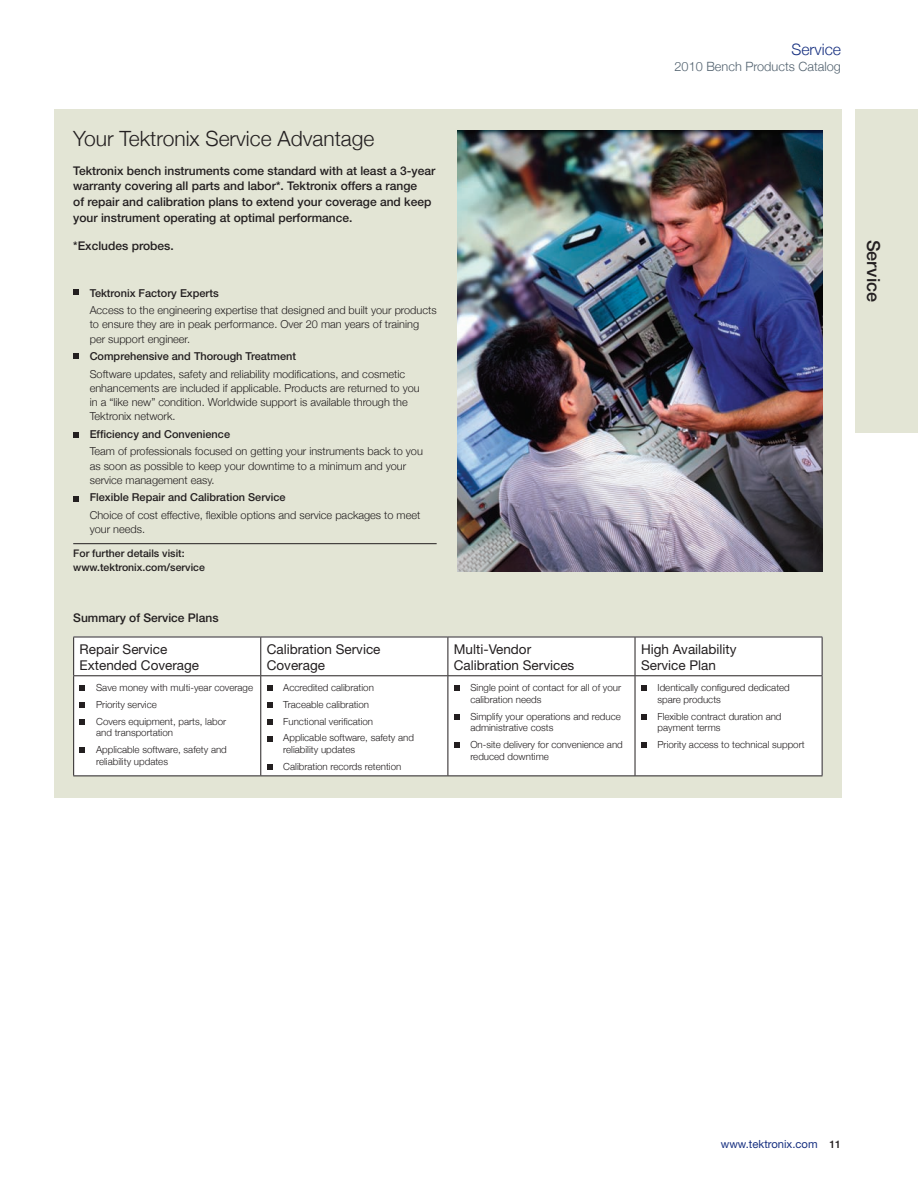
<style>
.page{position:relative;width:918px;height:1188px;background:#fff}
.page>*{position:absolute;margin:0;border:0;box-sizing:border-box;transform-origin:0 0}
.t1{font:300 21px "Helvetica Neue";color:#231f20}
.t2{font:500 18px "Helvetica Neue";color:#231f20}
.t3{font:300 15.75px "Helvetica Neue";color:#183181}
.t4{font:13.5px/16.2px "Helvetica Neue";color:#231f20}
.t5{font:300 12.75px "Helvetica Neue";color:#52626f}
.t6{font:500 12px/15.8px "Helvetica Neue";color:#231f20}
.t7{font:11.25px "Helvetica Neue";color:#183181}
.t8{font:300 10.95px/14.2px "Helvetica Neue";color:#231f20}
.t9{font:500 10.95px "Helvetica Neue";color:#231f20}
.t10{font:500 10.5px/13.5px "Helvetica Neue";color:#231f20}
.t11{font:300 9.75px/16.8px "Helvetica Neue";color:#231f20}
.s1{font-weight:500;font-size:10.5px;color:#231f20}
</style>
<div class="page">
<div style="left:54px;top:109px;width:787px;height:688px;background:#e3e5d5"></div>
<img style="left:458px;top:131px;width:365px;height:440px">
<hr style="left:73px;top:543px;width:364px;height:1px;background:#231f20">
<svg style="left:73px;top:290px;width:6px;height:5px"></svg>
<svg style="left:73px;top:353px;width:6px;height:6px"></svg>
<svg style="left:73px;top:432px;width:6px;height:6px"></svg>
<svg style="left:73px;top:496px;width:6px;height:5px"></svg>
<div style="left:73px;top:637px;width:750px;height:139px;background:#fff"></div>
<hr style="left:73px;top:637px;width:188px;height:1px;background:#231f20">
<hr style="left:73px;top:637px;width:1px;height:38px;background:#231f20">
<hr style="left:261px;top:637px;width:187px;height:1px;background:#231f20">
<hr style="left:260px;top:637px;width:1px;height:38px;background:#231f20">
<hr style="left:448px;top:637px;width:187px;height:1px;background:#231f20">
<hr style="left:448px;top:637px;width:1px;height:38px;background:#231f20">
<hr style="left:635px;top:637px;width:188px;height:1px;background:#231f20">
<hr style="left:635px;top:637px;width:1px;height:38px;background:#231f20">
<hr style="left:822px;top:637px;width:1px;height:38px;background:#231f20">
<hr style="left:73px;top:675px;width:188px;height:1px;background:#231f20">
<hr style="left:73px;top:676px;width:1px;height:100px;background:#231f20">
<hr style="left:261px;top:675px;width:187px;height:1px;background:#231f20">
<hr style="left:260px;top:676px;width:1px;height:100px;background:#231f20">
<hr style="left:448px;top:675px;width:187px;height:1px;background:#231f20">
<hr style="left:448px;top:676px;width:1px;height:100px;background:#231f20">
<hr style="left:635px;top:675px;width:188px;height:1px;background:#231f20">
<hr style="left:635px;top:676px;width:1px;height:100px;background:#231f20">
<hr style="left:822px;top:676px;width:1px;height:100px;background:#231f20">
<hr style="left:73px;top:776px;width:188px;height:1px;background:#231f20">
<hr style="left:261px;top:776px;width:187px;height:1px;background:#231f20">
<hr style="left:448px;top:776px;width:187px;height:1px;background:#231f20">
<hr style="left:635px;top:776px;width:188px;height:1px;background:#231f20">
<svg style="left:80px;top:686px;width:5px;height:5px"></svg>
<svg style="left:80px;top:702px;width:5px;height:6px"></svg>
<svg style="left:80px;top:719px;width:5px;height:6px"></svg>
<svg style="left:80px;top:748px;width:5px;height:5px"></svg>
<svg style="left:267px;top:686px;width:5px;height:5px"></svg>
<svg style="left:267px;top:702px;width:5px;height:6px"></svg>
<svg style="left:267px;top:719px;width:5px;height:6px"></svg>
<svg style="left:267px;top:736px;width:5px;height:5px"></svg>
<svg style="left:267px;top:764px;width:5px;height:6px"></svg>
<svg style="left:454px;top:686px;width:6px;height:5px"></svg>
<svg style="left:454px;top:714px;width:6px;height:6px"></svg>
<svg style="left:454px;top:742px;width:6px;height:6px"></svg>
<svg style="left:641px;top:686px;width:6px;height:5px"></svg>
<svg style="left:641px;top:714px;width:6px;height:6px"></svg>
<svg style="left:641px;top:742px;width:6px;height:6px"></svg>
<div style="left:855px;top:109px;width:63px;height:323px;background:#e3e5d5"></div>
<h1 class="t1" style="left:73px;top:126px;width:303px">Your Tektronix Service Advantage</h1>
<p class="t6" style="left:73px;top:162px;width:364px">Tektronix bench instruments come standard with at least a 3-year warranty covering all parts and labor*. Tektronix offers a range<br>of repair and calibration plans to extend your coverage and keep your instrument operating at optimal performance.</p>
<p class="t6" style="left:73px;top:238px;width:102px">*Excludes probes.</p>
<p class="t9" style="left:90px;top:286px;width:131px">Tektronix Factory Experts</p>
<p class="t8" style="left:90px;top:303px;width:348px">Access to the engineering expertise that designed and built your products to ensure they are in peak performance. Over 20 man years of training per support engineer.</p>
<p class="t9" style="left:90px;top:350px;width:208px">Comprehensive and Thorough Treatment</p>
<p class="t8" style="left:90px;top:366px;width:332px">Software updates, safety and reliability modifications, and cosmetic enhancements are included if applicable. Products are returned to you in a “like new” condition. Worldwide support is available through the Tektronix network.</p>
<p class="t9" style="left:90px;top:427px;width:142px">Efficiency and Convenience</p>
<p class="t8" style="left:90px;top:444px;width:335px">Team of professionals focused on getting your instruments back to you as soon as possible to keep your downtime to a minimum and your service management easy.</p>
<p class="t9" style="left:90px;top:491px;width:197px">Flexible Repair and Calibration Service</p>
<p class="t8" style="left:90px;top:508px;width:332px">Choice of cost effective, flexible options and service packages to meet your needs.</p>
<p class="t10" style="left:73px;top:547px;width:133px">For further details visit: www.tektronix.com/service</p>
<h3 class="t3" style="left:791px;top:40px;width:51px">Service</h3>
<p class="t5" style="left:675px;top:58px;width:168px">2010 Bench Products Catalog</p>
<p class="t6" style="left:73px;top:610px;width:147px">Summary of Service Plans</p>
<p class="t4" style="left:80px;top:641px;width:121px">Repair Service<br>Extended Coverage</p>
<p class="t4" style="left:267px;top:641px;width:115px">Calibration Service<br>Coverage</p>
<p class="t4" style="left:454px;top:641px;width:122px">Multi-Vendor<br>Calibration Services</p>
<p class="t4" style="left:641px;top:641px;width:97px">High Availability<br>Service Plan</p>
<p class="t11" style="left:96px;top:679px;width:158px">Save money with multi-year coverage<br>Priority service<br>Covers equipment, parts, labor</p>
<p class="t11" style="left:96px;top:724px;width:132px">and transportation<br>Applicable software, safety and</p>
<p class="t11" style="left:96px;top:753px;width:73px">reliability updates</p>
<p class="t11" style="left:470px;top:682px;width:152px;line-height:11.7px">Single point of contact for all of your calibration needs</p>
<p class="t11" style="left:470px;top:710px;width:152px;line-height:11.7px">Simplify your operations and reduce administrative costs</p>
<p class="t11" style="left:470px;top:739px;width:154px;line-height:11.7px">On-site delivery for convenience and reduced downtime</p>
<p class="t11" style="left:658px;top:682px;width:134px;line-height:11.7px">Identically configured dedicated spare products</p>
<p class="t11" style="left:658px;top:710px;width:126px;line-height:11.7px">Flexible contract duration and payment terms</p>
<p class="t11" style="left:658px;top:736px;width:149px">Priority access to technical support</p>
<p class="t11" style="left:283px;top:679px;width:132px">Accredited calibration<br>Traceable calibration<br>Functional verification<br>Applicable software, safety and</p>
<p class="t11" style="left:283px;top:741px;width:120px">reliability updates<br>Calibration records retention</p>
<h2 class="t2" style="left:884px;top:240px;width:64px;rotate:90deg">Service</h2>
<p class="t7" style="left:721px;top:1138px;width:122px">www.tektronix.com <span class="s1">11</span></p>
</div>
